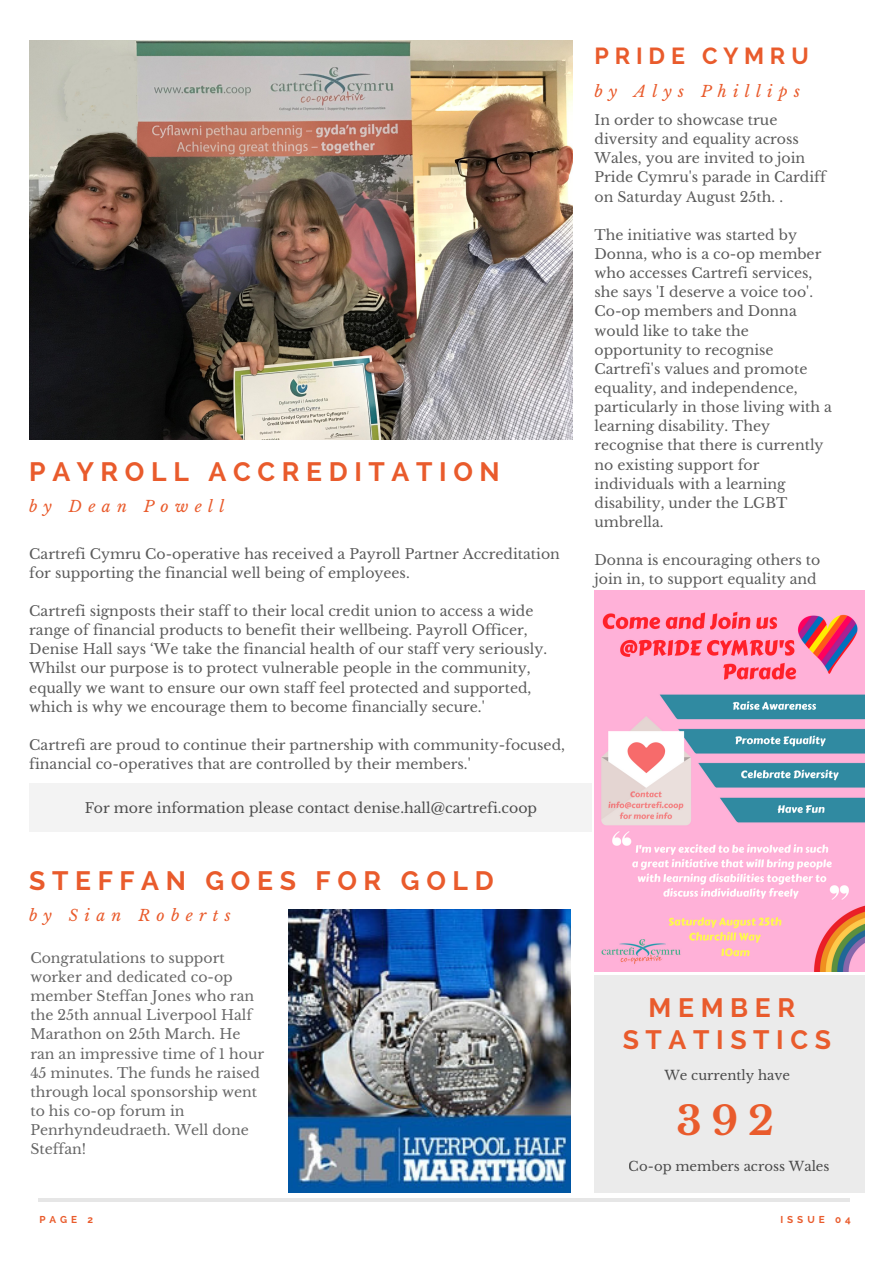
<style>
.page{position:relative;width:893px;height:1263px;background:#fff}
.page>*{position:absolute;margin:0;border:0;box-sizing:border-box;transform-origin:0 0}
.t1{font:700 39.75px "Libre Baskerville";color:#e95b2c}
.t2{font:700 26.55px/31.5px "Raleway";letter-spacing:.25em;color:#e95b2c;text-align:center}
.t3{font:700 23.25px "Raleway";letter-spacing:.25em;color:#e95b2c}
.t4{font:italic 15.75px "Libre Baskerville";letter-spacing:.4em;color:#e95b2c}
.t5{font:14.1px/19.2px "Libre Baskerville";color:#000}
.t6{font:14.1px "Libre Baskerville";color:#222}
.t7{font:13.2px "Libre Baskerville";color:#222}
.t8{font:700 9.9px "Raleway";letter-spacing:.4em;color:#e95b2c}
</style>
<div class="page">
<hr style="left:38px;top:1198px;width:812px;height:3px;background:#000">
<img style="left:29px;top:41px;width:543px;height:398px">
<div style="left:29px;top:784px;width:563px;height:48px;background:#f3f3f3"></div>
<img style="left:594px;top:590px;width:271px;height:382px">
<div style="left:595px;top:975px;width:270px;height:217px;background:#ebebeb"></div>
<img style="left:288px;top:910px;width:283px;height:282px">
<h2 class="t2" style="left:29px;top:456px;width:472px">PAYROLL ACCREDITATION</h2>
<p class="t4" style="left:29px;top:497px;width:197px">by Dean Powell</p>
<p class="t5" style="left:29px;top:544px;width:532px">Cartrefi Cymru Co-operative has received a Payroll Partner Accreditation for supporting the financial well being of employees.</p>
<p class="t5" style="left:29px;top:601px;width:519px">Cartrefi signposts their staff to their local credit union to access a wide range of financial products to benefit their wellbeing. Payroll Officer, Denise Hall says ‘We take the financial health of our staff very seriously.<br>Whilst our purpose is to protect vulnerable people in the community, equally we want to ensure our own staff feel protected and supported, which is why we encourage them to become financially secure.'</p>
<p class="t5" style="left:29px;top:735px;width:537px">Cartrefi are proud to continue their partnership with community-focused, financial co-operatives that are controlled by their members.'</p>
<p class="t6" style="left:84px;top:799px;width:454px">For more information please contact denise.hall@cartrefi.coop</p>
<h2 class="t2" style="left:29px;top:865px;width:466px">STEFFAN GOES FOR GOLD</h2>
<p class="t4" style="left:29px;top:906px;width:203px">by Sian Roberts</p>
<p class="t5" style="left:30px;top:948px;width:235px">Congratulations to support worker and dedicated co-op member Steffan Jones who ran the 25th annual Liverpool Half<br>Marathon on 25th March. He ran an impressive time of 1 hour<br>45 minutes. The funds he raised through local sponsorship went to his co-op forum in<br>Penrhyndeudraeth. Well done<br>Steffan!</p>
<h3 class="t3" style="left:594px;top:42px;width:216px">PRIDE CYMRU</h3>
<p class="t4" style="left:594px;top:82px;width:207px">by Alys Phillips</p>
<p class="t5" style="left:594px;top:110px;width:233px">In order to showcase true diversity and equality across<br>Wales, you are invited to join<br>Pride Cymru's parade in Cardiff on Saturday August 25th. .</p>
<p class="t5" style="left:594px;top:225px;width:239px">The initiative was started by<br>Donna, who is a co-op member who accesses Cartrefi services, she says 'I deserve a voice too'.<br>Co-op members and Donna would like to take the opportunity to recognise<br>Cartrefi's values and promote equality, and independence, particularly in those living with a learning disability. They recognise that there is currently no existing support for individuals with a learning disability, under the LGBT umbrella.</p>
<p class="t5" style="left:594px;top:551px;width:227px">Donna is encouraging others to join in, to support equality and</p>
<h2 class="t2" style="left:623px;top:992px;width:210px">MEMBER<br>STATISTICS</h2>
<p class="t7" style="left:664px;top:1067px;width:127px">We currently have</p>
<h1 class="t1" style="left:676px;top:1096px;width:99px">392</h1>
<p class="t7" style="left:629px;top:1158px;width:202px">Co-op members across Wales</p>
<p class="t8" style="left:39px;top:1213px;width:55px">PAGE 2</p>
<p class="t8" style="left:780px;top:1213px;width:72px">ISSUE 04</p>
</div>
